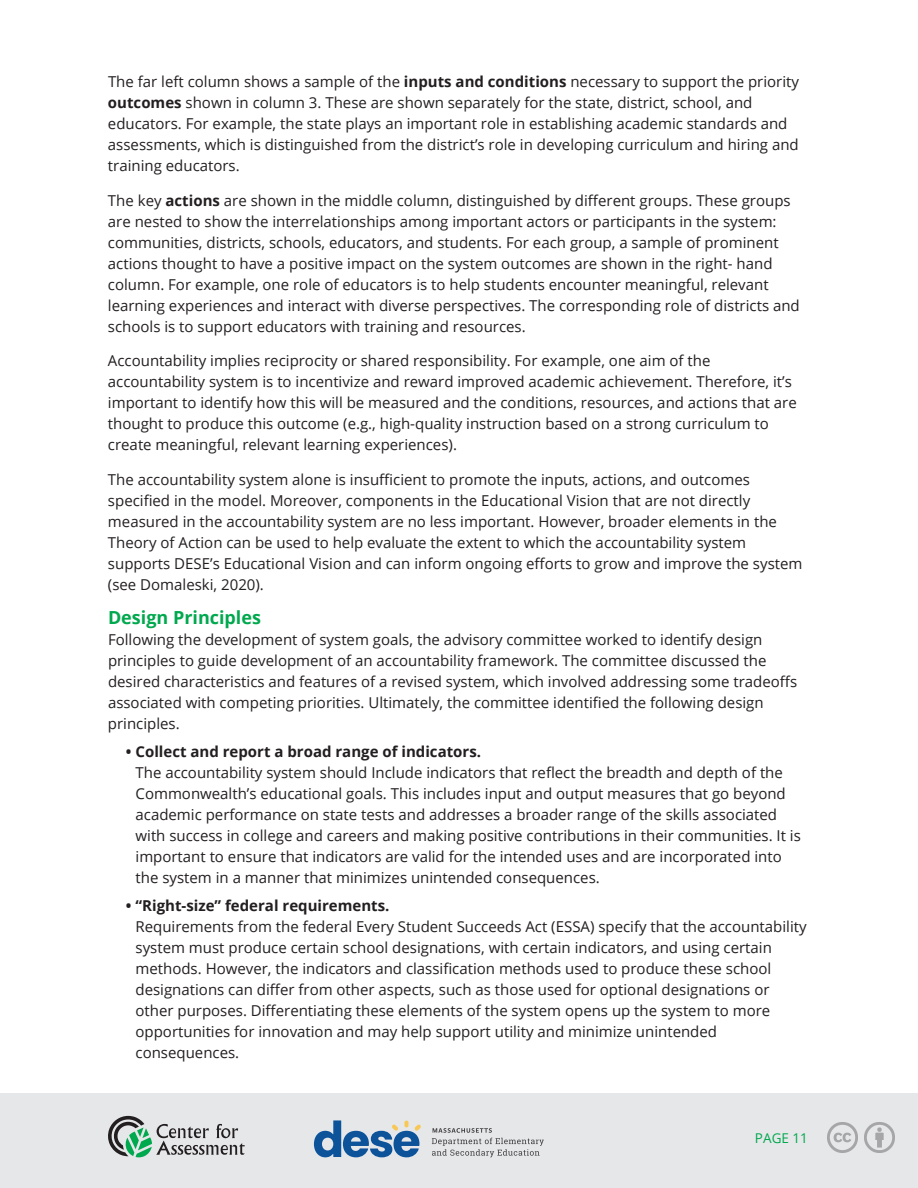
<style>
.page{position:relative;width:918px;height:1188px;background:#fff}
.page>*{position:absolute;margin:0;border:0;box-sizing:border-box;transform-origin:0 0}
.t1{font:700 18px "Open Sans";color:#00a84e}
.t2{font:15px/21px "Open Sans";color:#231f20}
.t3{font:700 15px "Open Sans";color:#231f20}
.t4{font:13.5px "Open Sans";color:#00a84e}
.s1{font-weight:700}
</style>
<div class="page">
<div style="left:0;top:1094px;width:918px;height:94px;background:#e6e7e9"></div>
<svg style="left:108px;top:1116px;width:137px;height:41px"></svg>
<img style="left:865px;top:1122px;width:30px;height:31px">
<img style="left:827px;top:1122px;width:31px;height:30px">
<svg style="left:314px;top:1120px;width:107px;height:37px"></svg>
<svg style="left:432px;top:1128px;width:112px;height:29px"></svg>
<p class="t2" style="left:108px;top:71px;width:693px">The far left column shows a sample of the <span class="s1">inputs and conditions</span> necessary to support the priority <span class="s1">outcomes</span> shown in column 3. These are shown separately for the state, district, school, and educators. For example, the state plays an important role in establishing academic standards and assessments, which is distinguished from the district’s role in developing curriculum and hiring and training educators.</p>
<p class="t2" style="left:108px;top:189px;width:693px">The key <span class="s1">actions</span> are shown in the middle column, distinguished by different groups. These groups are nested to show the interrelationships among important actors or participants in the system: communities, districts, schools, educators, and students. For each group, a sample of prominent actions thought to have a positive impact on the system outcomes are shown in the right- hand column. For example, one role of educators is to help students encounter meaningful, relevant learning experiences and interact with diverse perspectives. The corresponding role of districts and schools is to support educators with training and resources.</p>
<p class="t2" style="left:108px;top:350px;width:690px">Accountability implies reciprocity or shared responsibility. For example, one aim of the accountability system is to incentivize and reward improved academic achievement. Therefore, it’s important to identify how this will be measured and the conditions, resources, and actions that are thought to produce this outcome (e.g., high-quality instruction based on a strong curriculum to create meaningful, relevant learning experiences).</p>
<p class="t2" style="left:108px;top:468px;width:644px">The accountability system alone is insufficient to promote the inputs, actions, and outcomes specified in the model. Moreover, components in the Educational Vision that are not directly</p>
<p class="t2" style="left:108px;top:510px;width:671px">measured in the accountability system are no less important. However, broader elements in the<br>Theory of Action can be used to help evaluate the extent to which the accountability system</p>
<p class="t2" style="left:108px;top:552px;width:696px">supports DESE’s Educational Vision and can inform ongoing efforts to grow and improve the system</p>
<p class="t2" style="left:108px;top:573px;width:157px">(see Domaleski, 2020).</p>
<h4 class="t1" style="left:108px;top:605px;width:155px">Design Principles</h4>
<p class="t2" style="left:108px;top:629px;width:660px">Following the development of system goals, the advisory committee worked to identify design principles to guide development of an accountability framework. The committee discussed the</p>
<p class="t2" style="left:108px;top:671px;width:691px">desired characteristics and features of a revised system, which involved addressing some tradeoffs associated with competing priorities. Ultimately, the committee identified the following design</p>
<p class="t2" style="left:108px;top:713px;width:73px">principles.</p>
<p class="t3" style="left:126px;top:741px;width:357px">• Collect and report a broad range of indicators.</p>
<p class="t2" style="left:136px;top:761px;width:649px">The accountability system should Include indicators that reflect the breadth and depth of the</p>
<p class="t2" style="left:136px;top:782px;width:667px">Commonwealth’s educational goals. This includes input and output measures that go beyond academic performance on state tests and addresses a broader range of the skills associated with success in college and careers and making positive contributions in their communities. It is important to ensure that indicators are valid for the intended uses and are incorporated into the system in a manner that minimizes unintended consequences.</p>
<p class="t3" style="left:126px;top:895px;width:265px">• “Right-size” federal requirements.</p>
<p class="t2" style="left:136px;top:915px;width:673px">Requirements from the federal Every Student Succeeds Act (ESSA) specify that the accountability system must produce certain school designations, with certain indicators, and using certain</p>
<p class="t2" style="left:136px;top:957px;width:637px">methods. However, the indicators and classification methods used to produce these school designations can differ from other aspects, such as those used for optional designations or other purposes. Differentiating these elements of the system opens up the system to more</p>
<p class="t2" style="left:136px;top:1020px;width:583px">opportunities for innovation and may help support utility and minimize unintended consequences.</p>
<p class="t4" style="left:755px;top:1129px;width:54px">PAGE 11</p>
</div>
